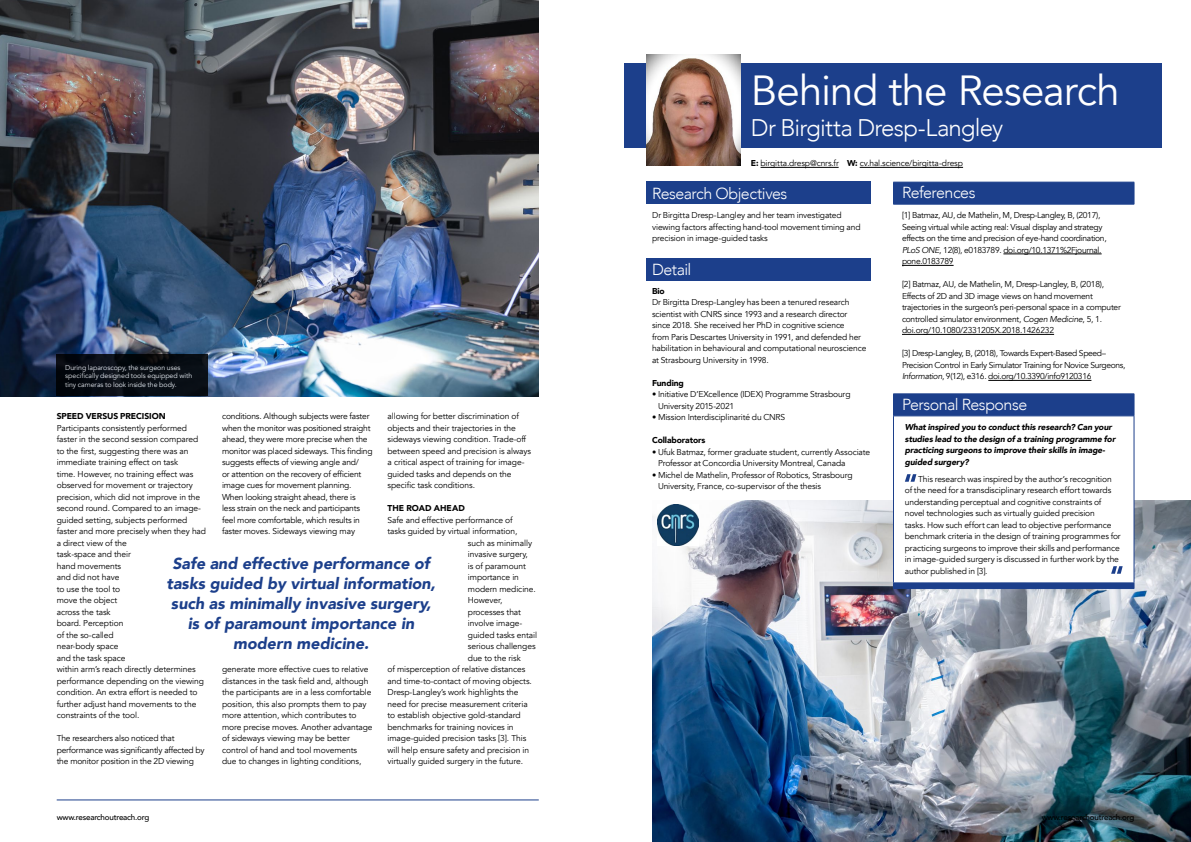
<style>
.page{position:relative;width:1191px;height:842px;background:#fff}
.page>*{position:absolute;margin:0;border:0;box-sizing:border-box;transform-origin:0 0}
.t1{font:42px "Avenir";letter-spacing:-.02em;color:#fff}
.t2{font:300 24px "Avenir";letter-spacing:-.035em;color:#fff}
.t3{font:italic 900 16px/20px "Avenir";color:#1c3f8b;text-align:center}
.t4{font:300 16px "Avenir";letter-spacing:-.03em;color:#fff}
.t5{font:8.5px/11.5px "Avenir";letter-spacing:-.015em;color:#000}
.t6{font:8.5px/11.5px "Avenir";letter-spacing:-.04em;color:#000}
.t7{font:italic 900 8.5px/11.5px "Avenir";letter-spacing:-.01em;color:#000}
.t8{font:900 8.5px "Avenir";letter-spacing:-.01em;color:#000}
.t9{font:500 8px "Avenir";letter-spacing:-.025em;color:#000}
.t10{font:7px/8.5px "Avenir";letter-spacing:-.005em;color:#fff}
.s1{font-weight:900}
.s2{font-style:italic}
</style>
<div class="page">
<hr style="left:57px;top:800px;width:482px;height:1px;background:#1c3f8b">
<img style="left:652px;top:501px;width:539px;height:341px">
<div style="left:624px;top:63px;width:537px;height:84px;background:#1c3f8b"></div>
<div style="left:646px;top:258px;width:224px;height:22px;background:#1c3f8b"></div>
<div style="left:646px;top:182px;width:224px;height:22px;background:#1c3f8b"></div>
<hr style="left:760px;top:167px;width:78px;height:1px;background:#000">
<hr style="left:859px;top:167px;width:104px;height:1px;background:#000">
<img style="left:646px;top:55px;width:95px;height:110px">
<div style="left:894px;top:183px;width:239px;height:405px;background:#1c3f8b"></div>
<svg style="left:893px;top:205px;width:241px;height:378px"></svg>
<svg style="left:893px;top:183px;width:1px;height:21px"></svg>
<hr style="left:893px;top:182px;width:241px;height:1px;background:#1c3f8b">
<svg style="left:1133px;top:183px;width:1px;height:21px"></svg>
<hr style="left:893px;top:204px;width:241px;height:1px;background:#1c3f8b">
<svg style="left:893px;top:395px;width:1px;height:21px"></svg>
<hr style="left:893px;top:394px;width:241px;height:1px;background:#1c3f8b">
<svg style="left:1133px;top:395px;width:1px;height:21px"></svg>
<hr style="left:893px;top:416px;width:1px;height:167px;background:#1c3f8b">
<hr style="left:893px;top:416px;width:241px;height:1px;background:#1c3f8b">
<hr style="left:1133px;top:416px;width:1px;height:167px;background:#1c3f8b">
<hr style="left:893px;top:583px;width:241px;height:1px;background:#1c3f8b">
<hr style="left:893px;top:588px;width:241px;height:1px;background:#1c3f8b">
<hr style="left:1003px;top:254px;width:98px;height:1px;background:#000">
<hr style="left:902px;top:265px;width:51px;height:1px;background:#000">
<hr style="left:902px;top:334px;width:152px;height:1px;background:#000">
<hr style="left:988px;top:380px;width:103px;height:1px;background:#000">
<svg style="left:905px;top:474px;width:11px;height:8px"></svg>
<svg style="left:1111px;top:566px;width:11px;height:8px"></svg>
<img style="left:658px;top:505px;width:41px;height:41px">
<img style="left:0;top:0;width:539px;height:396px">
<div style="left:57px;top:354px;width:151px;height:42px;background:#080e14"></div>
<h1 class="t1" style="left:751px;top:65px;width:370px">Behind the Research</h1>
<p class="t10" style="left:65px;top:363px;width:129px">During laparoscopy, the surgeon uses specifically designed tools equipped with tiny cameras to look inside the body.</p>
<p class="t5" style="left:387px;top:411px;width:145px">allowing for better discrimination of objects and their trajectories in the sideways viewing condition. Trade-off between speed and precision is always a critical aspect of training for image&shy;guided tasks and depends on the specific task conditions.</p>
<p class="t8" style="left:387px;top:501px;width:79px">THE ROAD AHEAD</p>
<p class="t5" style="left:387px;top:514px;width:127px">Safe and effective performance of</p>
<p class="t5" style="left:387px;top:526px;width:131px">tasks guided by virtual information,</p>
<p class="t5" style="left:468px;top:537px;width:66px">such as minimally</p>
<p class="t5" style="left:468px;top:549px;width:62px">invasive surgery,</p>
<p class="t5" style="left:468px;top:560px;width:59px">is of paramount</p>
<p class="t5" style="left:468px;top:572px;width:53px">importance in</p>
<p class="t5" style="left:468px;top:583px;width:70px">modern medicine.</p>
<p class="t5" style="left:468px;top:595px;width:36px">However,</p>
<p class="t5" style="left:468px;top:606px;width:55px">processes that</p>
<p class="t5" style="left:468px;top:618px;width:56px">involve image-</p>
<p class="t5" style="left:468px;top:629px;width:71px">guided tasks entail</p>
<p class="t5" style="left:468px;top:641px;width:69px">serious challenges</p>
<p class="t5" style="left:468px;top:652px;width:54px">due to the risk</p>
<p class="t5" style="left:387px;top:664px;width:139px">of misperception of relative distances</p>
<p class="t5" style="left:387px;top:675px;width:146px">and time-to-contact of moving objects.</p>
<p class="t5" style="left:387px;top:687px;width:133px">Dresp-Langley’s work highlights the</p>
<p class="t5" style="left:387px;top:698px;width:142px">need for precise measurement criteria</p>
<p class="t5" style="left:387px;top:710px;width:134px">to establish objective gold-standard</p>
<p class="t5" style="left:387px;top:721px;width:128px">benchmarks for training novices in</p>
<p class="t5" style="left:387px;top:733px;width:140px">image-guided precision tasks [3]. This</p>
<p class="t5" style="left:387px;top:744px;width:143px">will help ensure safety and precision in</p>
<p class="t5" style="left:387px;top:756px;width:137px">virtually guided surgery in the future.</p>
<p class="t5" style="left:222px;top:411px;width:152px">conditions. Although subjects were faster when the monitor was positioned straight ahead, they were more precise when the monitor was placed sideways. This finding suggests effects of viewing angle and/<br>or attention on the recovery of efficient image cues for movement planning.<br>When looking straight ahead, there is<br>less strain on the neck and participants feel more comfortable, which results in faster moves. Sideways viewing may</p>
<p class="t8" style="left:57px;top:409px;width:110px">SPEED VERSUS PRECISION</p>
<p class="t5" style="left:57px;top:422px;width:151px">Participants consistently performed faster in the second session compared to the first, suggesting there was an immediate training effect on task<br>time. However, no training effect was observed for movement or trajectory precision, which did not improve in the second round. Compared to an image&shy;guided setting, subjects performed faster and more precisely when they had a direct view of the<br>task-space and their<br>hand movements<br>and did not have<br>to use the tool to<br>move the object<br>across the task<br>board. Perception<br>of the so-called<br>near-body space<br>and the task space<br>within arm’s reach directly determines performance depending on the viewing condition. An extra effort is needed to further adjust hand movements to the constraints of the tool.</p>
<p class="t5" style="left:57px;top:733px;width:149px">The researchers also noticed that performance was significantly affected by the monitor position in the 2D viewing</p>
<h3 class="t3" style="left:166px;top:554px;width:270px">Safe and effective performance of tasks guided by virtual information, such as minimally invasive surgery, is of paramount importance in modern medicine.</h3>
<p class="t5" style="left:222px;top:664px;width:152px">generate more effective cues to relative distances in the task field and, although the participants are in a less comfortable position, this also prompts them to pay more attention, which contributes to more precise moves. Another advantage of sideways viewing may be better control of hand and tool movements due to changes in lighting conditions,</p>
<h2 class="t2" style="left:751px;top:113px;width:254px">Dr Birgitta Dresp-Langley</h2>
<p class="t5" style="left:751px;top:158px;width:214px"><span class="s1">E:</span> birgitta.dresp@cnrs.fr <span class="s1">W:</span> cv.hal.science/birgitta-dresp</p>
<h3 class="t4" style="left:902px;top:183px;width:75px">References</h3>
<p class="t6" style="left:902px;top:210px;width:206px">[1] Batmaz, AU, de Mathelin, M, Dresp-Langley, B, (2017), Seeing virtual while acting real: Visual display and strategy effects on the time and precision of eye-hand coordination, <span class="s2">PLoS ONE</span>, 12(8), e0183789. doi.org/10.1371%2Fjournal. pone.0183789</p>
<p class="t5" style="left:902px;top:279px;width:220px">[2] Batmaz, AU, de Mathelin, M, Dresp-Langley, B, (2018), Effects of 2D and 3D image views on hand movement trajectories in the surgeon’s peri-personal space in a computer controlled simulator environment, <span class="s2">Cogen Medicine</span>, 5, 1. doi.org/10.1080/2331205X.2018.1426232</p>
<p class="t6" style="left:902px;top:348px;width:225px">[3] Dresp-Langley, B, (2018), Towards Expert-Based Speed–<br>Precision Control in Early Simulator Training for Novice Surgeons,<br><span class="s2">Information</span>, 9(12), e316. doi.org/10.3390/info9120316</p>
<h3 class="t4" style="left:902px;top:395px;width:127px">Personal Response</h3>
<p class="t7" style="left:905px;top:421px;width:212px">What inspired you to conduct this research? Can your studies lead to the design of a training programme for practicing surgeons to improve their skills in image&shy;guided surgery?</p>
<p class="t5" style="left:905px;top:473px;width:217px;text-indent:13px">This research was inspired by the author’s recognition of the need for a transdisciplinary research effort towards understanding perceptual and cognitive constraints of novel technologies such as virtually guided precision<br>tasks. How such effort can lead to objective performance benchmark criteria in the design of training programmes for practicing surgeons to improve their skills and performance in image-guided surgery is discussed in further work by the author published in [3].</p>
<h3 class="t4" style="left:652px;top:184px;width:137px">Research Objectives</h3>
<p class="t5" style="left:652px;top:210px;width:210px">Dr Birgitta Dresp-Langley and her team investigated viewing factors affecting hand-tool movement timing and precision in image-guided tasks</p>
<h3 class="t4" style="left:652px;top:260px;width:41px">Detail</h3>
<p class="t8" style="left:652px;top:284px;width:14px">Bio</p>
<p class="t5" style="left:652px;top:297px;width:216px">Dr Birgitta Dresp-Langley has been a tenured research scientist with CNRS since 1993 and a research director since 2018. She received her PhD in cognitive science<br>from Paris Descartes University in 1991, and defended her habilitation in behavioural and computational neuroscience at Strasbourg University in 1998.</p>
<p class="t8" style="left:652px;top:376px;width:33px">Funding</p>
<p class="t5" style="left:658px;top:389px;width:194px;text-indent:-6px">• Initiative D’EXcellence (IDEX) Programme Strasbourg<br>University 2015-2021</p>
<p class="t5" style="left:652px;top:412px;width:135px">• Mission Interdisciplinarité du CNRS</p>
<p class="t8" style="left:652px;top:433px;width:55px">Collaborators</p>
<p class="t5" style="left:658px;top:446px;width:214px;text-indent:-6px">• Ufuk Batmaz, former graduate student, currently Associate<br>Professor at Concordia University Montreal, Canada</p>
<p class="t5" style="left:658px;top:469px;width:196px;text-indent:-6px">• Michel de Mathelin, Professor of Robotics, Strasbourg<br>University, France, co-supervisor of the thesis</p>
<p class="t9" style="left:57px;top:810px;width:94px">www.researchoutreach.org</p>
<p class="t9" style="left:1041px;top:810px;width:94px">www.researchoutreach.org</p>
</div>
